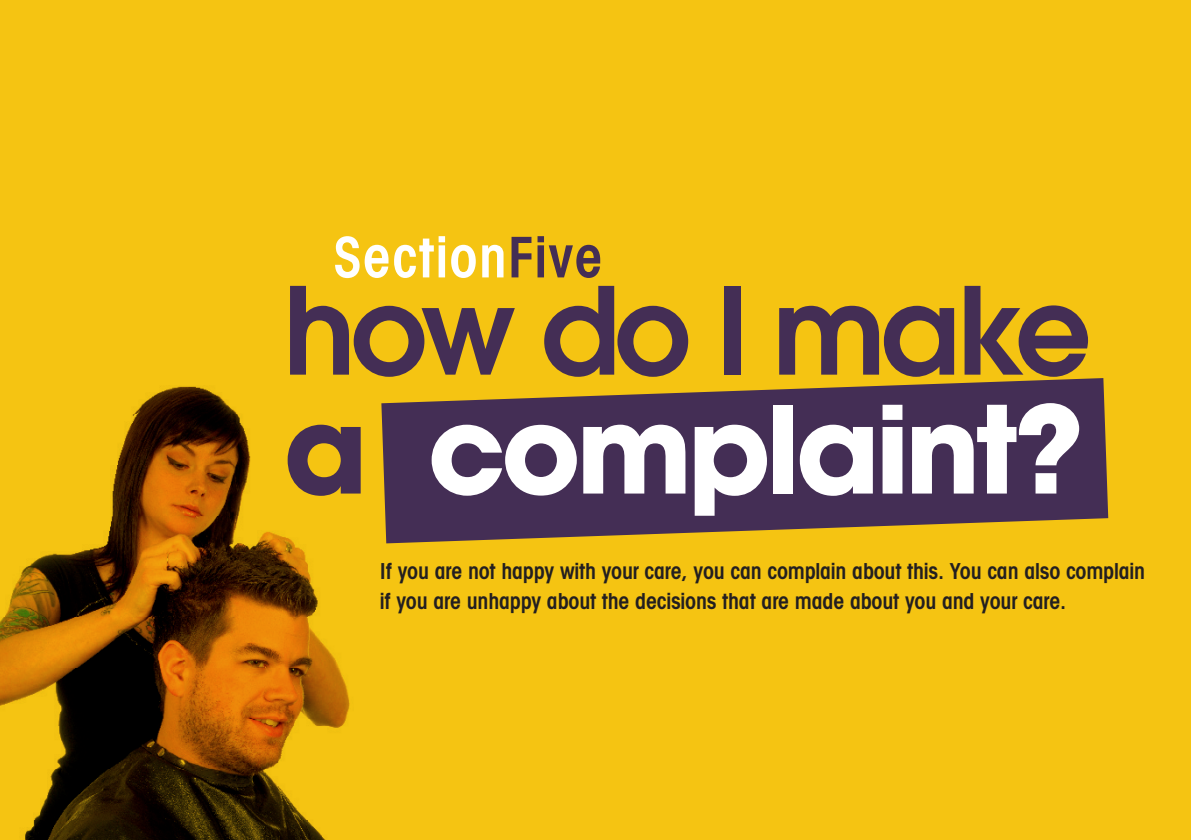
<style>
.page{position:relative;width:1191px;height:840px;background:#fff}
.page>*{position:absolute;margin:0;border:0;box-sizing:border-box;transform-origin:0 0}
.t1{font:600 119.8px/118.8px "Avant Garde";letter-spacing:-.04em;color:#442e55}
.t2{font:600 condensed 56px "Avant Garde";letter-spacing:.025em;color:#fff}
.t3{font:600 condensed 22px/30px "Avant Garde";letter-spacing:-.01em;color:#231f20}
.s1{color:#442e55}
.s2{font-weight:700}
.s3{font-weight:700;color:#fff}
</style>
<div class="page">
<div style="left:0;top:0;width:1191px;height:839px;background:#f5c412"></div>
<svg style="left:381px;top:378px;width:727px;height:165px;fill:#442e55"></svg>
<img style="left:0;top:386px;width:350px;height:453px">
<h2 class="t2" style="left:333px;top:223px;width:271px">Section<span class="s1">Five</span></h2>
<h1 class="t1" style="left:283px;top:269px;width:809px">how do I make <span class="s2">a</span> <span class="s3">complaint?</span></h1>
<p class="t3" style="left:380px;top:555px;width:766px">If you are not happy with your care, you can complain about this. You can also complain if you are unhappy about the decisions that are made about you and your care.</p>
</div>
